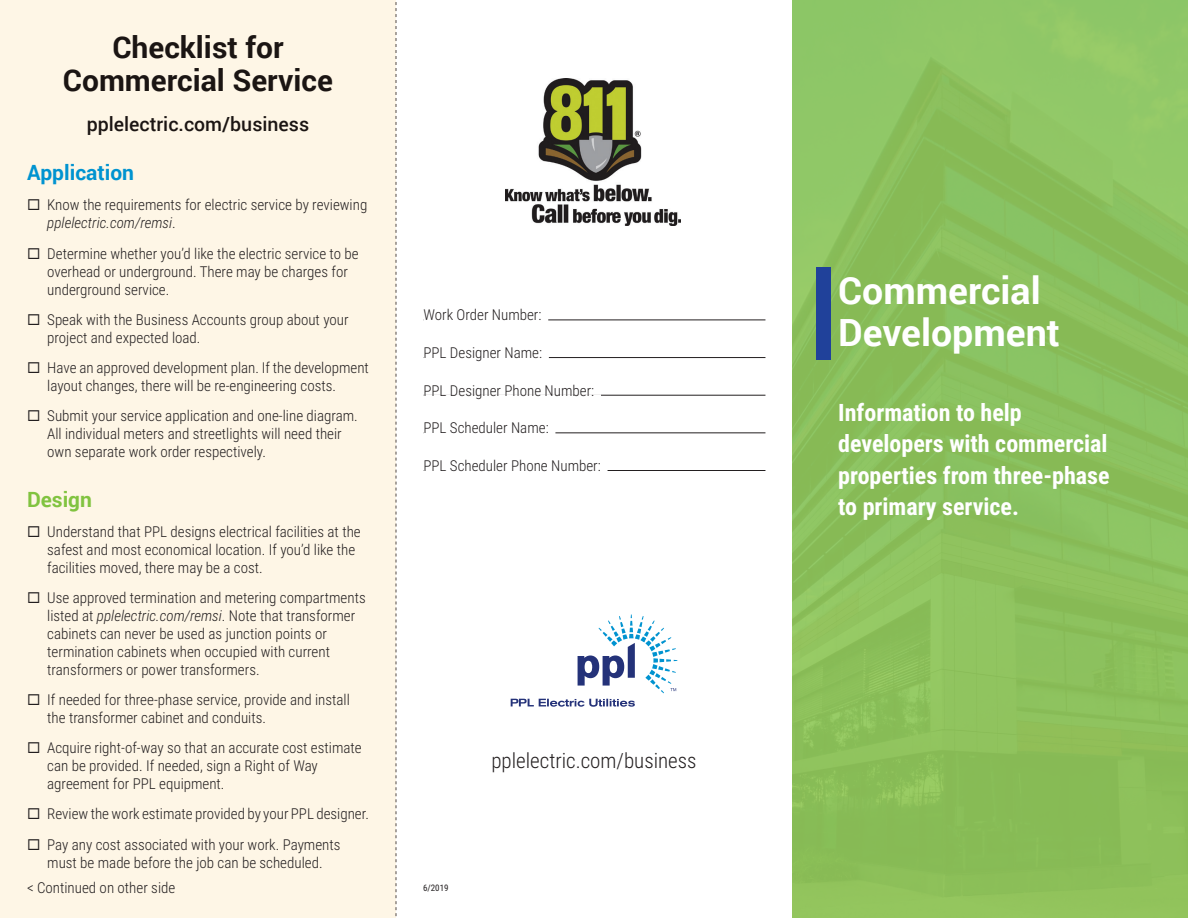
<style>
.page{position:relative;width:1188px;height:918px;background:#fff}
.page>*{position:absolute;margin:0;border:0;box-sizing:border-box;transform-origin:0 0}
.t1{font:700 37.5px/42px "Roboto";color:#fff}
.t2{font:700 30px/33px "Roboto";color:#1b1513;text-align:center}
.t3{font:700 24px/31.5px "Roboto Condensed";color:#fff}
.t4{font:300 21px "Roboto Condensed";color:#231f20}
.t5{font:700 21px "Roboto";color:#0093d0}
.t6{font:700 21px "Roboto";color:#81c340}
.t7{font:500 19.5px "Roboto";color:#1b1513}
.t8{font:300 15px/18px "Roboto Condensed";color:#231f20}
.t9{font:9px "Roboto Condensed";color:#231f20}
.s1{font-style:italic}
</style>
<div class="page">
<div style="left:0;top:0;width:397px;height:918px;background:#fef6e6"></div>
<svg style="left:578px;top:615px;width:99px;height:78px"></svg>
<svg style="left:511px;top:699px;width:124px;height:8px"></svg>
<div style="left:792px;top:0;width:396px;height:918px;background:#8bc15d"></div>
<div style="left:816px;top:267px;width:15px;height:93px;background:#20419a"></div>
<img style="left:505px;top:79px;width:175px;height:147px">
<hr style="left:423px;top:320px;width:342px;height:1px;background:#231f20">
<hr style="left:423px;top:319px;width:125px;height:3px;background:#fff">
<hr style="left:423px;top:357px;width:342px;height:1px;background:#231f20">
<hr style="left:423px;top:357px;width:126px;height:3px;background:#fff">
<hr style="left:423px;top:395px;width:342px;height:1px;background:#231f20">
<hr style="left:423px;top:394px;width:178px;height:3px;background:#fff">
<hr style="left:423px;top:432px;width:342px;height:1px;background:#231f20">
<hr style="left:423px;top:432px;width:132px;height:3px;background:#fff">
<hr style="left:423px;top:470px;width:342px;height:1px;background:#231f20">
<hr style="left:423px;top:470px;width:185px;height:3px;background:#fff">
<svg style="left:28px;top:199px;width:11px;height:11px"></svg>
<svg style="left:28px;top:248px;width:11px;height:11px"></svg>
<svg style="left:28px;top:314px;width:11px;height:11px"></svg>
<svg style="left:28px;top:362px;width:11px;height:11px"></svg>
<svg style="left:28px;top:410px;width:11px;height:11px"></svg>
<svg style="left:28px;top:526px;width:11px;height:11px"></svg>
<svg style="left:28px;top:592px;width:11px;height:11px"></svg>
<svg style="left:28px;top:694px;width:11px;height:11px"></svg>
<svg style="left:28px;top:742px;width:11px;height:11px"></svg>
<svg style="left:28px;top:808px;width:11px;height:11px"></svg>
<svg style="left:28px;top:839px;width:11px;height:11px"></svg>
<h2 class="t2" style="left:63px;top:30px;width:272px">Checklist for<br>Commercial Service</h2>
<h3 class="t7" style="left:87px;top:110px;width:224px">pplelectric.com/business</h3>
<h3 class="t5" style="left:27px;top:158px;width:109px">Application</h3>
<p class="t8" style="left:47px;top:195px;width:322px">Know the requirements for electric service by reviewing <span class="s1">pplelectric.com/remsi</span>.</p>
<p class="t8" style="left:47px;top:244px;width:313px">Determine whether you’d like the electric service to be overhead or underground. There may be charges for underground service.</p>
<p class="t8" style="left:47px;top:310px;width:303px">Speak with the Business Accounts group about your project and expected load.</p>
<p class="t8" style="left:47px;top:358px;width:323px">Have an approved development plan. If the development layout changes, there will be re-engineering costs.</p>
<p class="t8" style="left:47px;top:406px;width:312px">Submit your service application and one-line diagram.<br>All individual meters and streetlights will need their own separate work order respectively.</p>
<h3 class="t6" style="left:27px;top:484px;width:66px">Design</h3>
<p class="t8" style="left:47px;top:522px;width:315px">Understand that PPL designs electrical facilities at the safest and most economical location. If you’d like the facilities moved, there may be a cost.</p>
<p class="t8" style="left:47px;top:588px;width:320px">Use approved termination and metering compartments listed at <span class="s1">pplelectric.com/remsi</span>. Note that transformer cabinets can never be used as junction points or termination cabinets when occupied with current transformers or power transformers.</p>
<p class="t8" style="left:47px;top:690px;width:304px">If needed for three-phase service, provide and install the transformer cabinet and conduits.</p>
<p class="t8" style="left:47px;top:738px;width:316px">Acquire right-of-way so that an accurate cost estimate can be provided. If needed, sign a Right of Way agreement for PPL equipment.</p>
<p class="t8" style="left:47px;top:798px;width:323px;line-height:30.2px">Review the work estimate provided by your PPL designer.<br>Pay any cost associated with your work. Payments</p>
<p class="t8" style="left:27px;top:849px;width:297px;line-height:25.7px;text-indent:20px">must be made before the job can be scheduled. &lt; Continued on other side</p>
<p class="t8" style="left:423px;top:305px;width:120px">Work Order Number:</p>
<p class="t8" style="left:423px;top:343px;width:120px">PPL Designer Name:</p>
<p class="t8" style="left:423px;top:381px;width:172px">PPL Designer Phone Number:</p>
<p class="t8" style="left:423px;top:418px;width:127px">PPL Scheduler Name:</p>
<p class="t8" style="left:423px;top:456px;width:179px">PPL Scheduler Phone Number:</p>
<p class="t9" style="left:423px;top:881px;width:27px">6/2019</p>
<h3 class="t4" style="left:491px;top:746px;width:207px">pplelectric.com/business</h3>
<h1 class="t1" style="left:838px;top:269px;width:223px">Commercial<br>Development</h1>
<h3 class="t3" style="left:838px;top:396px;width:273px">Information to help developers with commercial properties from three-phase to primary service.</h3>
</div>
